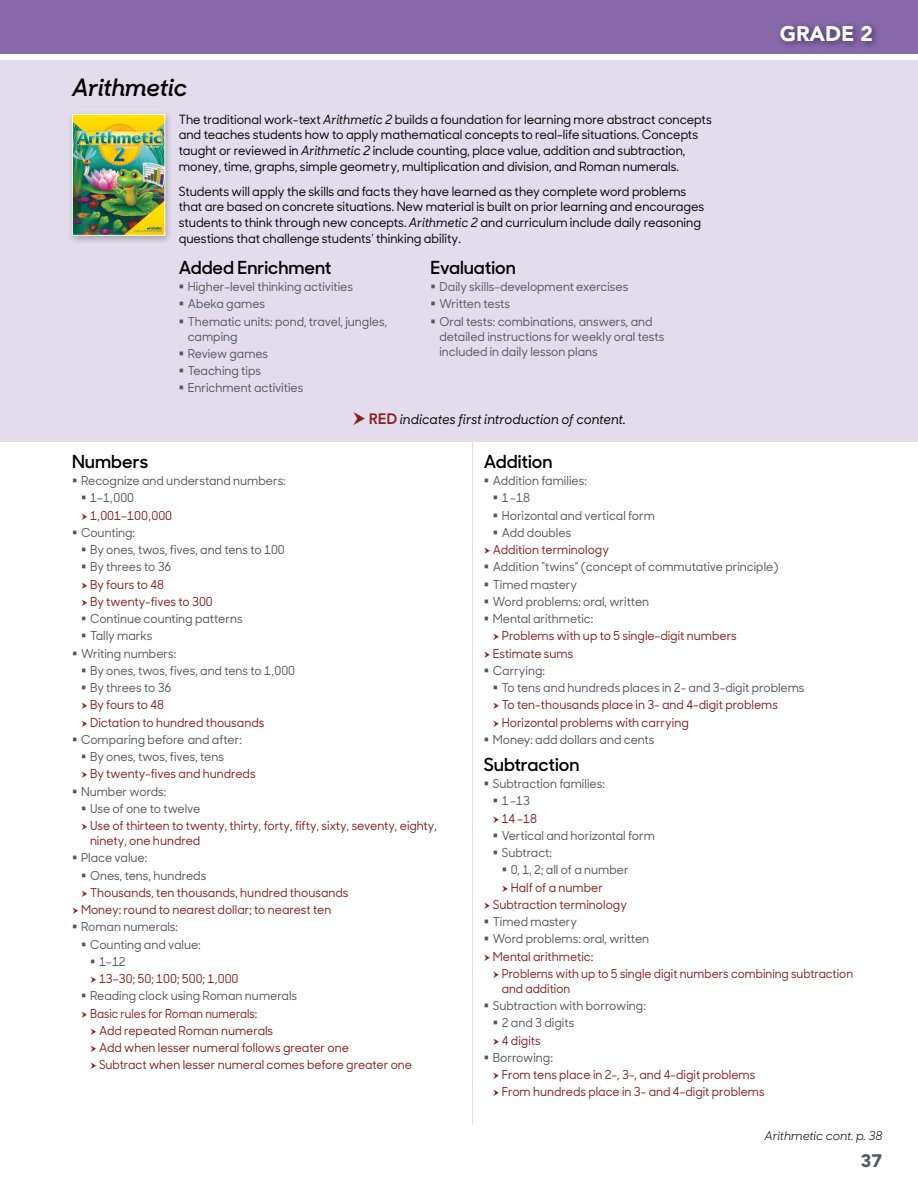
<style>
.page{position:relative;width:918px;height:1188px;background:#fff}
.page>*{position:absolute;margin:0;border:0;box-sizing:border-box;transform-origin:0 0}
.SS_Subjects_Subheads{font:italic 600 24px "Sharp Sans No 1";color:#000}
.t1{font:900 21px "Avenir";color:#fff}
.SS_Subhead_under_ite{font:600 18px "Sharp Sans No 1";color:#000}
.t2{font:900 18px "Avenir";color:#55575a}
.SS_Introduction_to_c{font:italic 500 13.5px "Sharp Sans No 1";color:#000;scale:.95 1}
.SS_Opening_Paragraph{font:500 12.75px/15.8px "Sharp Sans No 1";color:#000;scale:.95 1}
.t3{font:500 12.3px/15px "Sharp Sans No 1";color:#55575a;scale:.95 1}
.t4{font:500 12.3px/15px "Sharp Sans No 1";color:#88201e;scale:.95 1}
.t5{font:500 12.3px/15px "Sharp Sans No 1";color:#88201e;scale:.93 1}
.t6{font:500 12.3px "Sharp Sans No 1";color:#88201e;scale:.9 1}
.t7{font:500 12.3px "Sharp Sans No 1";color:#55575a;scale:.94 1}
.SS_Item_cont__on_nex{font:italic 12px "Sharp Sans No 1";color:#000}
.s1{font-style:italic}
.s2{font-family:"Avenir";font-weight:800;font-style:normal;font-size:15px;color:#88201e}
</style>
<div class="page">
<hr style="left:472px;top:102px;width:1px;height:1023px;background:#e2dced">
<div style="left:0;top:0;width:918px;height:54px;background:#8768aa"></div>
<div style="left:775px;top:21px;width:105px;height:28px;background:#000;opacity:.5"></div>
<div style="left:0;top:60px;width:918px;height:381px;background:#e2dced"></div>
<div style="left:67px;top:110px;width:106px;height:135px;background:#000;opacity:.25"></div>
<img style="left:74px;top:116px;width:89px;height:118px">
<div style="left:72px;top:114px;width:93px;height:122px;border:1px solid #fff"></div>
<p class="SS_Subjects_Subheads" style="left:72px;top:67px;width:117px">Arithmetic</p>
<p class="SS_Opening_Paragraph" style="left:179px;top:111px;width:563px">The traditional work-text <span class="s1">Arithmetic 2</span> builds a foundation for learning more abstract concepts and teaches students how to apply mathematical concepts to real-life situations. Concepts taught or reviewed in <span class="s1">Arithmetic 2</span> include counting, place value, addition and subtraction, money, time, graphs, simple geometry, multiplication and division, and Roman numerals.</p>
<p class="SS_Opening_Paragraph" style="left:179px;top:183px;width:555px">Students will apply the skills and facts they have learned as they complete word problems that are based on concrete situations. New material is built on prior learning and encourages students to think through new concepts. <span class="s1">Arithmetic 2</span> and curriculum include daily reasoning questions that challenge students’ thinking ability.</p>
<p class="SS_Subhead_under_ite" style="left:179px;top:253px;width:154px">Added Enrichment</p>
<p class="t3" style="left:188px;top:279px;width:176px">Higher-level thinking activities</p>
<p class="t3" style="left:188px;top:296px;width:83px">Abeka games</p>
<p class="t3" style="left:188px;top:313px;width:211px">Thematic units: pond, travel, jungles, camping</p>
<p class="t7" style="left:188px;top:345px;width:87px">Review games</p>
<p class="t3" style="left:188px;top:363px;width:79px">Teaching tips</p>
<p class="t3" style="left:188px;top:380px;width:123px">Enrichment activities</p>
<p class="SS_Subhead_under_ite" style="left:430px;top:253px;width:87px">Evaluation</p>
<p class="t3" style="left:440px;top:279px;width:200px">Daily skills-development exercises</p>
<p class="t3" style="left:440px;top:296px;width:76px">Written tests</p>
<p class="t3" style="left:440px;top:313px;width:238px">Oral tests: combinations, answers, and detailed instructions for weekly oral tests included in daily lesson plans</p>
<p class="SS_Introduction_to_c" style="left:369px;top:409px;width:272px"><span class="s2">RED</span> indicates first introduction of content.</p>
<h2 class="t1" style="left:780px;top:20px;width:95px">GRADE 2</h2>
<p class="SS_Subhead_under_ite" style="left:72px;top:447px;width:78px">Numbers</p>
<p class="t3" style="left:81px;top:473px;width:217px">Recognize and understand numbers:</p>
<p class="t3" style="left:90px;top:490px;width:48px">1–1,000</p>
<p class="t4" style="left:90px;top:507px;width:88px">1,001–100,000</p>
<p class="t3" style="left:81px;top:524px;width:58px">Counting:</p>
<p class="t3" style="left:90px;top:542px;width:207px">By ones, twos, fives, and tens to 100</p>
<p class="t3" style="left:90px;top:559px;width:87px">By threes to 36</p>
<p class="t4" style="left:90px;top:576px;width:80px">By fours to 48</p>
<p class="t4" style="left:90px;top:593px;width:131px">By twenty-fives to 300</p>
<p class="t3" style="left:90px;top:611px;width:162px">Continue counting patterns</p>
<p class="t3" style="left:90px;top:628px;width:67px">Tally marks</p>
<p class="t3" style="left:81px;top:645px;width:102px">Writing numbers:</p>
<p class="t3" style="left:90px;top:662px;width:218px">By ones, twos, fives, and tens to 1,000</p>
<p class="t3" style="left:90px;top:680px;width:87px">By threes to 36</p>
<p class="t4" style="left:90px;top:697px;width:80px">By fours to 48</p>
<p class="t4" style="left:90px;top:714px;width:185px">Dictation to hundred thousands</p>
<p class="t3" style="left:81px;top:731px;width:171px">Comparing before and after:</p>
<p class="t3" style="left:90px;top:749px;width:143px">By ones, twos, fives, tens</p>
<p class="t4" style="left:90px;top:766px;width:176px">By twenty-fives and hundreds</p>
<p class="t3" style="left:81px;top:783px;width:91px">Number words:</p>
<p class="t3" style="left:90px;top:800px;width:118px">Use of one to twelve</p>
<p class="t4" style="left:90px;top:818px;width:367px">Use of thirteen to twenty, thirty, forty, fifty, sixty, seventy, eighty, ninety, one hundred</p>
<p class="t3" style="left:81px;top:850px;width:71px">Place value:</p>
<p class="t3" style="left:90px;top:867px;width:124px">Ones, tens, hundreds</p>
<p class="t4" style="left:90px;top:884px;width:274px">Thousands, ten thousands, hundred thousands</p>
<p class="t4" style="left:81px;top:902px;width:265px">Money: round to nearest dollar; to nearest ten</p>
<p class="t3" style="left:81px;top:919px;width:104px">Roman numerals:</p>
<p class="t3" style="left:90px;top:936px;width:118px">Counting and value:</p>
<p class="t3" style="left:99px;top:953px;width:30px">1–12</p>
<p class="t4" style="left:99px;top:971px;width:148px">13–30; 50; 100; 500; 1,000</p>
<p class="t3" style="left:90px;top:988px;width:220px">Reading clock using Roman numerals</p>
<p class="t6" style="left:90px;top:1004px;width:187px">Basic rules for Roman numerals:</p>
<p class="t4" style="left:99px;top:1022px;width:185px">Add repeated Roman numerals</p>
<p class="t4" style="left:99px;top:1040px;width:265px">Add when lesser numeral follows greater one</p>
<p class="t4" style="left:99px;top:1057px;width:331px">Subtract when lesser numeral comes before greater one</p>
<p class="SS_Subhead_under_ite" style="left:484px;top:447px;width:70px">Addition</p>
<p class="t3" style="left:493px;top:473px;width:101px">Addition families:</p>
<p class="t3" style="left:502px;top:490px;width:31px">1–18</p>
<p class="t3" style="left:502px;top:507px;width:163px">Horizontal and vertical form</p>
<p class="t3" style="left:502px;top:524px;width:75px">Add doubles</p>
<p class="t4" style="left:493px;top:542px;width:124px">Addition terminology</p>
<p class="t3" style="left:493px;top:559px;width:302px">Addition “twins” (concept of commutative principle)</p>
<p class="t3" style="left:493px;top:576px;width:90px">Timed mastery</p>
<p class="t3" style="left:493px;top:593px;width:166px">Word problems: oral, written</p>
<p class="t3" style="left:493px;top:611px;width:107px">Mental arithmetic:</p>
<p class="t4" style="left:502px;top:628px;width:249px">Problems with up to 5 single-digit numbers</p>
<p class="t4" style="left:493px;top:645px;width:86px">Estimate sums</p>
<p class="t3" style="left:493px;top:662px;width:56px">Carrying:</p>
<p class="t3" style="left:502px;top:680px;width:320px">To tens and hundreds places in 2- and 3-digit problems</p>
<p class="t4" style="left:502px;top:697px;width:292px">To ten-thousands place in 3- and 4-digit problems</p>
<p class="t4" style="left:502px;top:714px;width:198px">Horizontal problems with carrying</p>
<p class="t3" style="left:493px;top:731px;width:172px">Money: add dollars and cents</p>
<p class="SS_Subhead_under_ite" style="left:484px;top:750px;width:97px">Subtraction</p>
<p class="t3" style="left:493px;top:776px;width:120px">Subtraction families:</p>
<p class="t3" style="left:502px;top:793px;width:31px">1–13</p>
<p class="t4" style="left:502px;top:810px;width:39px">14–18</p>
<p class="t3" style="left:502px;top:827px;width:163px">Vertical and horizontal form</p>
<p class="t3" style="left:502px;top:845px;width:54px">Subtract:</p>
<p class="t3" style="left:511px;top:862px;width:126px">0, 1, 2; all of a number</p>
<p class="t4" style="left:511px;top:879px;width:99px">Half of a number</p>
<p class="t4" style="left:493px;top:896px;width:143px">Subtraction terminology</p>
<p class="t3" style="left:493px;top:914px;width:90px">Timed mastery</p>
<p class="t3" style="left:493px;top:931px;width:166px">Word problems: oral, written</p>
<p class="t4" style="left:493px;top:948px;width:107px">Mental arithmetic:</p>
<p class="t5" style="left:502px;top:965px;width:379px">Problems with up to 5 single digit numbers combining subtraction and addition</p>
<p class="t3" style="left:493px;top:998px;width:163px">Subtraction with borrowing:</p>
<p class="t3" style="left:502px;top:1015px;width:78px">2 and 3 digits</p>
<p class="t4" style="left:502px;top:1032px;width:43px">4 digits</p>
<p class="t3" style="left:493px;top:1049px;width:65px">Borrowing:</p>
<p class="t4" style="left:502px;top:1067px;width:268px">From tens place in 2-, 3-, and 4-digit problems</p>
<p class="t4" style="left:502px;top:1084px;width:278px">From hundreds place in 3- and 4-digit problems</p>
<p class="SS_Item_cont__on_nex" style="left:765px;top:1127px;width:119px">Arithmetic cont. p. 38</p>
<h3 class="t2" style="left:861px;top:1150px;width:23px">37</h3>
</div>
